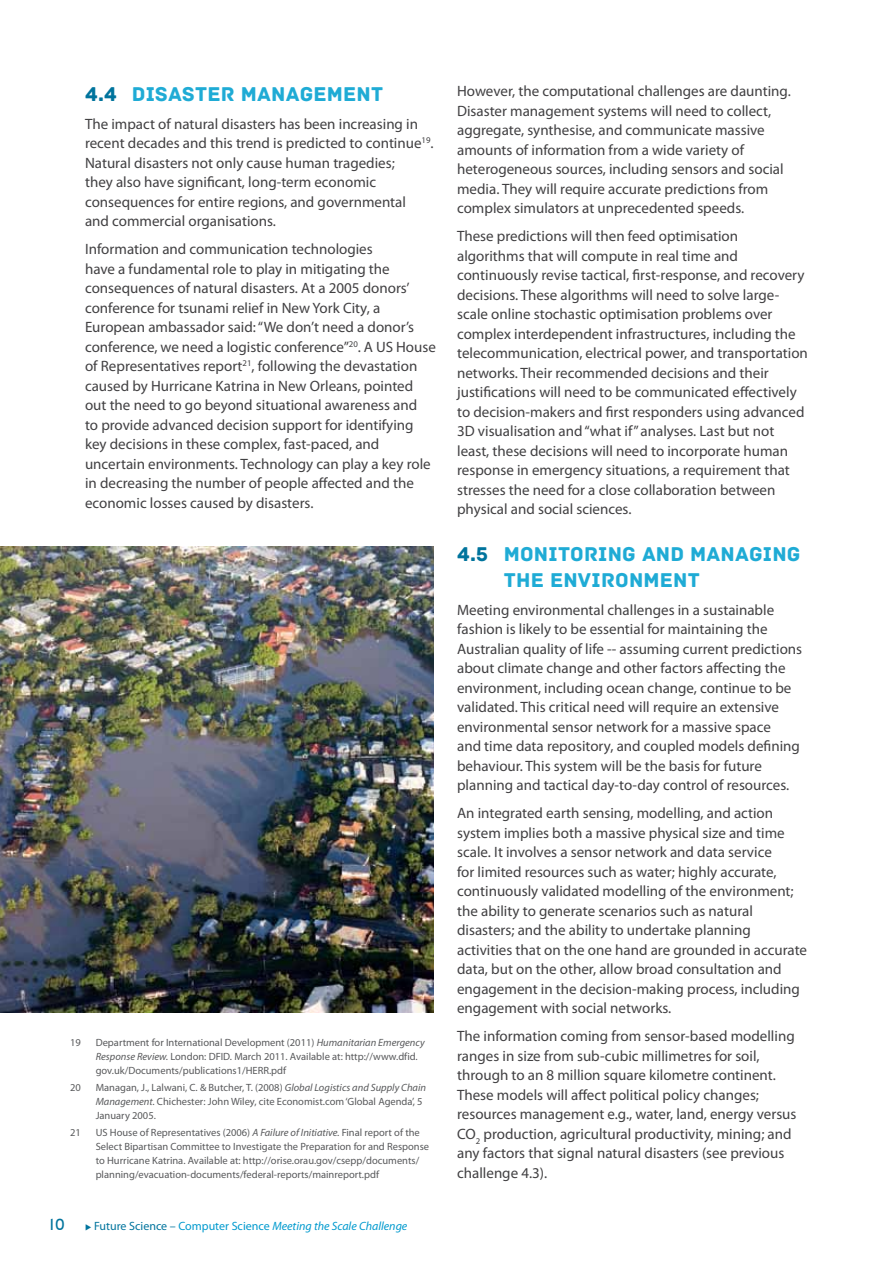
<style>
.page{position:relative;width:893px;height:1263px;background:#fff}
.page>*{position:absolute;margin:0;border:0;box-sizing:border-box;transform-origin:0 0}
.t1{font:21px/25.5px "Archive";letter-spacing:.01em;color:#1fabd5}
.t2{font:16.5px "Dyno";color:#00749d}
.t3{font:15px/19.5px "Myriad Pro";color:#414042}
.t4{font:italic 12px "Myriad Pro";color:#009ace}
.t5{font:10.5px/14.2px "Myriad Pro";color:#58595b}
.s1{color:#00749d}
.s2{font-style:italic}
.s3{font-style:normal;color:#00749d}
.s4{font-style:normal}
</style>
<div class="page">
<img style="left:0;top:546px;width:434px;height:466px">
<h1 class="t1" style="left:85px;top:81px;width:300px"><span class="s1">4.4</span> DISASTER MANAGEMENT</h1>
<p class="t3" style="left:85px;top:114px;width:350px">The impact of natural disasters has been increasing in recent decades and this trend is predicted to continue<sup>19</sup>.<br>Natural disasters not only cause human tragedies;<br>they also have significant, long-term economic consequences for entire regions, and governmental and commercial organisations.</p>
<p class="t3" style="left:85px;top:239px;width:352px">Information and communication technologies<br>have a fundamental role to play in mitigating the consequences of natural disasters. At a 2005 donors’ conference for tsunami relief in New York City, a European ambassador said: “We don’t need a donor’s conference, we need a logistic conference”<sup>20</sup>. A US House of Representatives report<sup>21</sup>, following the devastation caused by Hurricane Katrina in New Orleans, pointed out the need to go beyond situational awareness and<br>to provide advanced decision support for identifying key decisions in these complex, fast-paced, and uncertain environments. Technology can play a key role in decreasing the number of people affected and the economic losses caused by disasters.</p>
<p class="t5" style="left:70px;top:1035px;width:12px">19</p>
<p class="t5" style="left:96px;top:1035px;width:331px">Department for International Development (2011) <span class="s2">Humanitarian Emergency<br>Response Review.</span> London: DFID. March 2011. Available at: http://www.dfid. gov.uk/Documents/publications1/HERR.pdf</p>
<p class="t5" style="left:70px;top:1080px;width:12px">20</p>
<p class="t5" style="left:96px;top:1080px;width:332px">Managan, J., Lalwani, C. &amp; Butcher, T. (2008) <span class="s2">Global Logistics and Supply Chain<br>Management.</span> Chichester: John Wiley, cite Economist.com ‘Global Agenda’, 5<br>January 2005.</p>
<p class="t5" style="left:70px;top:1125px;width:12px">21</p>
<p class="t5" style="left:96px;top:1125px;width:335px">US House of Representatives (2006) <span class="s2">A Failure of Initiative.</span> Final report of the Select Bipartisan Committee to Investigate the Preparation for and Response to Hurricane Katrina. Available at: http://orise.orau.gov/csepp/documents/ planning/evacuation-documents/federal-reports/mainreport.pdf</p>
<p class="t2" style="left:50px;top:1215px;width:17px">10</p>
<p class="t4" style="left:85px;top:1219px;width:324px"><span class="s1">◆</span> <span class="s3">Future Science –</span> <span class="s4">Computer Science</span> Meeting the Scale Challenge</p>
<p class="t3" style="left:457px;top:81px;width:335px">However, the computational challenges are daunting.<br>Disaster management systems will need to collect, aggregate, synthesise, and communicate massive amounts of information from a wide variety of heterogeneous sources, including sensors and social media. They will require accurate predictions from complex simulators at unprecedented speeds.</p>
<p class="t3" style="left:457px;top:226px;width:352px">These predictions will then feed optimisation algorithms that will compute in real time and continuously revise tactical, first-response, and recovery decisions. These algorithms will need to solve large&shy;scale online stochastic optimisation problems over complex interdependent infrastructures, including the telecommunication, electrical power, and transportation networks. Their recommended decisions and their justifications will need to be communicated effectively to decision-makers and first responders using advanced 3D visualisation and “what if” analyses. Last but not least, these decisions will need to incorporate human response in emergency situations, a requirement that stresses the need for a close collaboration between physical and social sciences.</p>
<h1 class="t1" style="left:504px;top:542px;width:298px;text-indent:-47px"><span class="s1">4.5</span> MONITORING AND MANAGING<br>THE ENVIRONMENT</h1>
<p class="t3" style="left:457px;top:600px;width:347px">Meeting environmental challenges in a sustainable fashion is likely to be essential for maintaining the Australian quality of life -- assuming current predictions about climate change and other factors affecting the environment, including ocean change, continue to be validated. This critical need will require an extensive environmental sensor network for a massive space<br>and time data repository, and coupled models defining behaviour. This system will be the basis for future planning and tactical day-to-day control of resources.</p>
<p class="t3" style="left:457px;top:803px;width:351px">An integrated earth sensing, modelling, and action system implies both a massive physical size and time scale. It involves a sensor network and data service<br>for limited resources such as water; highly accurate, continuously validated modelling of the environment; the ability to generate scenarios such as natural disasters; and the ability to undertake planning activities that on the one hand are grounded in accurate data, but on the other, allow broad consultation and engagement in the decision-making process, including engagement with social networks.</p>
<p class="t3" style="left:457px;top:1026px;width:341px">The information coming from sensor-based modelling ranges in size from sub-cubic millimetres for soil, through to an 8 million square kilometre continent.<br>These models will affect political policy changes; resources management e.g., water, land, energy versus CO<sub>2</sub> production, agricultural productivity, mining; and any factors that signal natural disasters (see previous challenge 4.3).</p>
</div>
